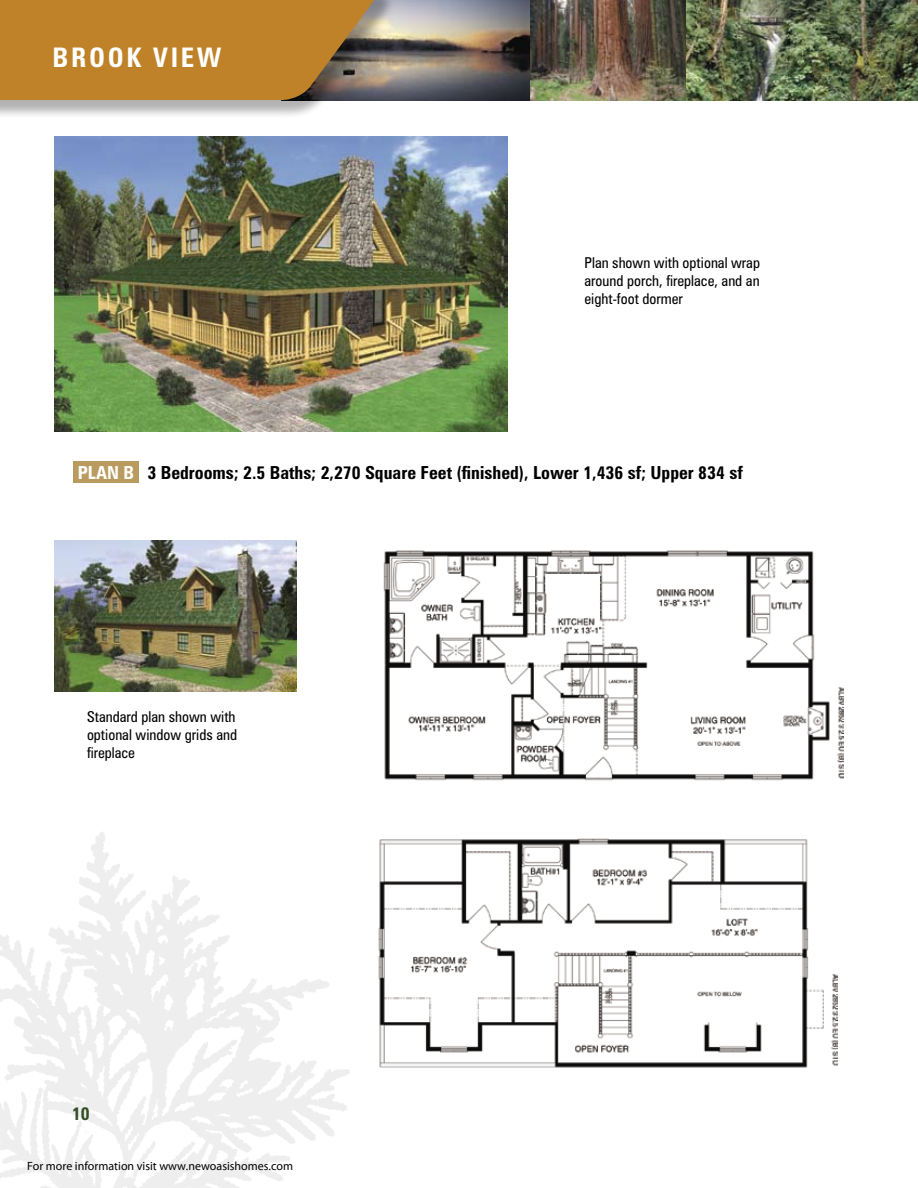
<style>
.page{position:relative;width:918px;height:1188px;background:#fff}
.page>*{position:absolute;margin:0;border:0;box-sizing:border-box;transform-origin:0 0}
.t1{font:700 condensed 27px "Zurich BT";letter-spacing:.1em;color:#fff}
.t2{font:700 condensed 18px "Zurich BT";color:#000}
.t3{font:700 condensed 18px "Zurich BT";color:#355329}
.t4{font:condensed 15px/18px "Zurich BT";color:#000;text-align:justify}
.t5{font:12px "Myriad Pro";color:#000}
.s1{color:#fff}
</style>
<div class="page">
<img style="left:54px;top:136px;width:454px;height:296px">
<img style="left:395px;top:0;width:523px;height:100px">
<div style="left:0;top:0;width:395px;height:119px;background:#000;opacity:.3"></div>
<svg style="left:0;top:0;width:384px;height:100px;background:#b57e2f"></svg>
<img style="left:55px;top:541px;width:242px;height:150px">
<img style="left:383px;top:550px;width:460px;height:231px">
<img style="left:378px;top:838px;width:460px;height:230px">
<div style="left:73px;top:462px;width:66px;height:21px;background:#b99b5f"></div>
<h1 class="t1" style="left:52px;top:41px;width:170px">BROOK VIEW</h1>
<p class="t4" style="left:585px;top:254px;width:177px">Plan shown with optional wrap around porch, fireplace, and an eight-foot dormer</p>
<p class="t2" style="left:78px;top:462px;width:666px"><span class="s1">Plan b</span> 3 bedrooms; 2.5 baths; 2,270 square feet (finished), lower 1,436 sf; upper 834 sf</p>
<p class="t4" style="left:87px;top:708px;width:152px">Standard plan shown with optional window grids and fireplace</p>
<p class="t3" style="left:72px;top:1103px;width:19px">10</p>
<p class="t5" style="left:27px;top:1159px;width:268px">For more information visit www.newoasishomes.com</p>
</div>
